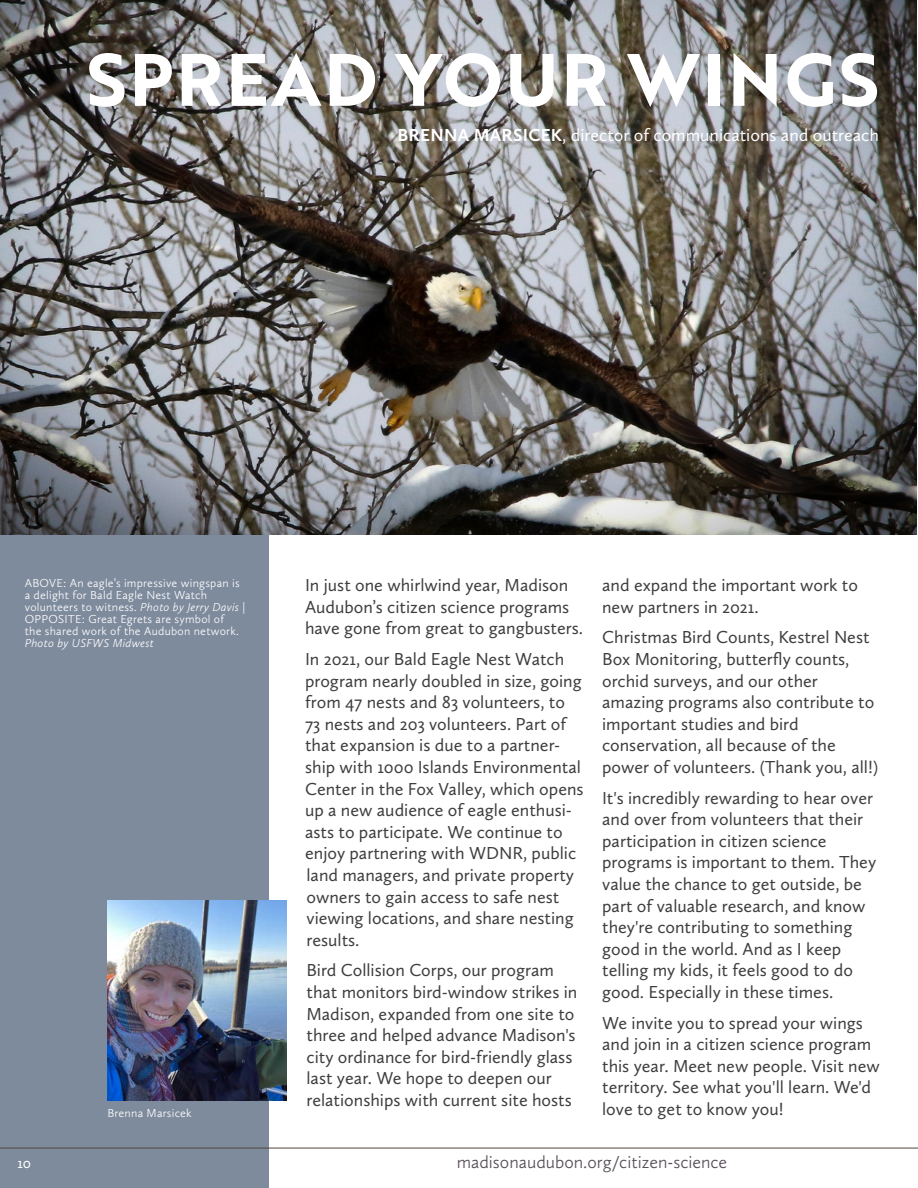
<style>
.page{position:relative;width:918px;height:1188px;background:#fff}
.page>*{position:absolute;margin:0;border:0;box-sizing:border-box;transform-origin:0 0}
.Subhead{font:72px "Brother 1816 Bold";letter-spacing:.04em;color:#fff}
.Subhead-2{font:18px/21.6px "Calluna Sans";color:#3e3e3f}
.Subhead-3{font:18px "Calluna Sans";color:#fff}
.Subhead-4{font:300 18px "Calluna Sans";color:#564d57}
.t1{font:15px "Calluna Sans";color:#fff}
.t2{font:300 12px/12px "Calluna Sans";letter-spacing:.02em;color:#fff}
.s1{font-weight:700}
.s2{font-style:italic}
</style>
<div class="page">
<div style="left:0;top:0;width:269px;height:1188px;background:#7e8b9d"></div>
<img style="left:0;top:0;width:916px;height:535px">
<img style="left:107px;top:900px;width:179px;height:200px">
<hr style="left:0;top:1148px;width:918px;height:1px;background:#52463d">
<p class="Subhead" style="left:87px;top:25px;width:794px">SPREAD YOUR WINGS</p>
<p class="Subhead-3" style="left:397px;top:124px;width:483px"><span class="s1">BRENNA MARSICEK</span>, director of communications and outreach</p>
<p class="t2" style="left:25px;top:577px;width:222px">ABOVE: An eagle’s impressive wingspan is a delight for Bald Eagle Nest Watch volunteers to witness. <span class="s2">Photo by Jerry Davis</span> | OPPOSITE: Great Egrets are symbol of<br>the shared work of the Audubon network.<br><span class="s2">Photo by USFWS Midwest</span></p>
<p class="t1" style="left:17px;top:1154px;width:15px">10</p>
<p class="t2" style="left:107px;top:1107px;width:86px">Brenna Marsicek</p>
<p class="Subhead-2" style="left:305px;top:574px;width:280px">In just one whirlwind year, Madison<br>Audubon’s citizen science programs have gone from great to gangbusters.</p>
<p class="Subhead-2" style="left:305px;top:648px;width:280px">In 2021, our Bald Eagle Nest Watch program nearly doubled in size, going from 47 nests and 83 volunteers, to 73 nests and 203 volunteers. Part of that expansion is due to a partner&shy;ship with 1000 Islands Environmental Center in the Fox Valley, which opens up a new audience of eagle enthusi&shy;asts to participate. We continue to enjoy partnering with WDNR, public land managers, and private property owners to gain access to safe nest viewing locations, and share nesting results.</p>
<p class="Subhead-2" style="left:307px;top:959px;width:272px">Bird Collision Corps, our program that monitors bird-window strikes in Madison, expanded from one site to three and helped advance Madison's city ordinance for bird-friendly glass last year. We hope to deepen our relationships with current site hosts</p>
<p class="Subhead-2" style="left:602px;top:574px;width:257px">and expand the important work to new partners in 2021.</p>
<p class="Subhead-2" style="left:602px;top:626px;width:277px">Christmas Bird Counts, Kestrel Nest Box Monitoring, butterfly counts, orchid surveys, and our other amazing programs also contribute to important studies and bird conservation, all because of the power of volunteers. (Thank you, all!)</p>
<p class="Subhead-2" style="left:602px;top:787px;width:276px">It's incredibly rewarding to hear over and over from volunteers that their participation in citizen science programs is important to them. They value the chance to get outside, be part of valuable research, and know they're contributing to something good in the world. And as I keep telling my kids, it feels good to do good. Especially in these times.</p>
<p class="Subhead-2" style="left:602px;top:1012px;width:279px">We invite you to spread your wings and join in a citizen science program this year. Meet new people. Visit new territory. See what you'll learn. We'd love to get to know you!</p>
<p class="Subhead-4" style="left:457px;top:1151px;width:272px">madisonaudubon.org/citizen-science</p>
</div>
